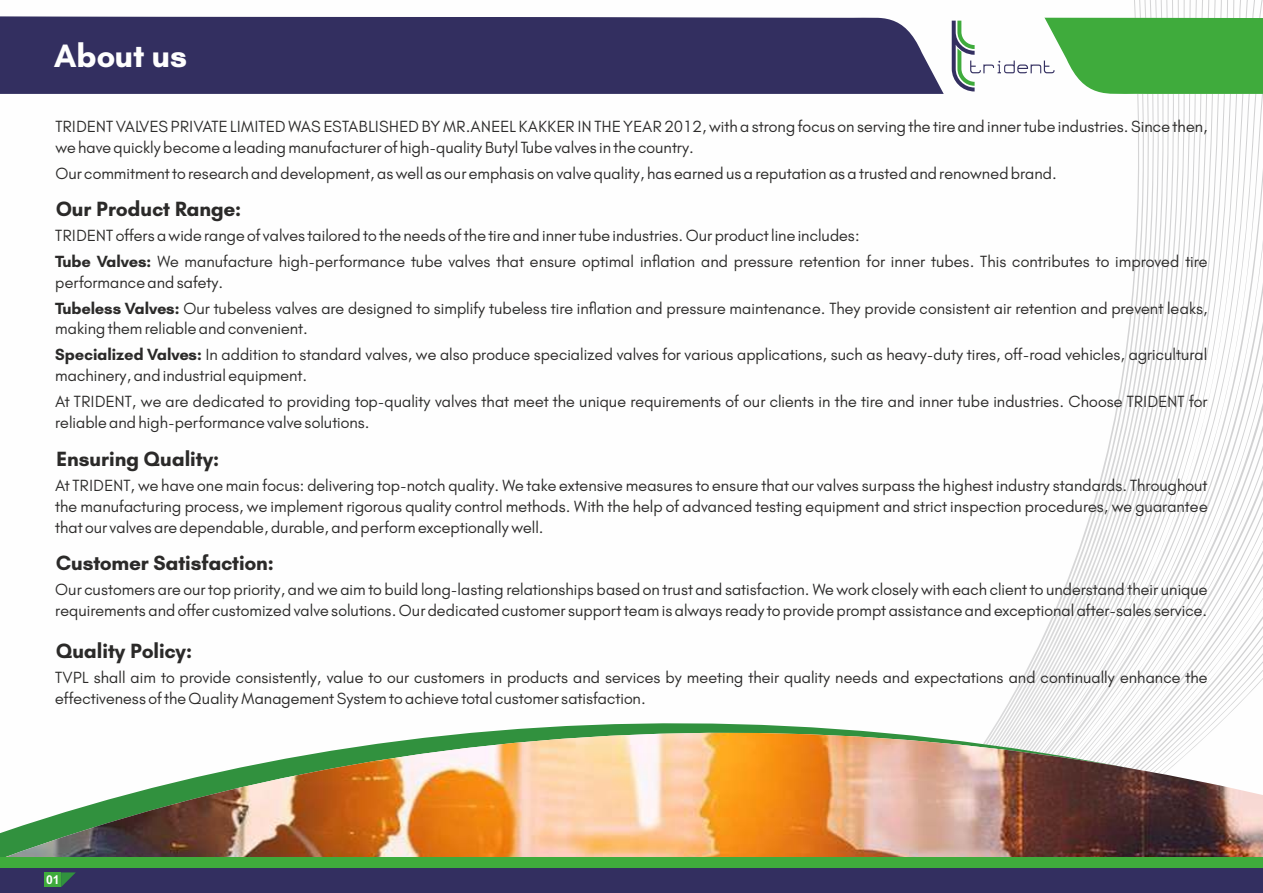
<style>
.page{position:relative;width:1263px;height:893px;background:#fff}
.page>*{position:absolute;margin:0;border:0;box-sizing:border-box;transform-origin:0 0}
.t1{font:700 33px "Glacial Indifference";color:#fefefe}
.t2{font:700 21px "Glacial Indifference";color:#2b2a29}
.t3{font:16.5px/20.5px "Glacial Indifference";color:#2b2a29}
.t4{font:700 12.15px "Arial";color:#fefefe}
.s1{font-weight:700}
</style>
<div class="page">
<svg style="left:1097px;top:94px;width:113px;height:396px"></svg>
<img style="left:0;top:511px;width:1263px;height:346px">
<div style="left:0;top:16px;width:688px;height:78px;background:#332f60"></div>
<svg style="left:688px;top:0;width:575px;height:94px"></svg>
<div style="left:0;top:857px;width:1263px;height:36px;background:#3fab3c"></div>
<div style="left:0;top:868px;width:1263px;height:25px;background:#332f60"></div>
<svg style="left:44px;top:872px;width:32px;height:15px"></svg>
<h1 class="t1" style="left:54px;top:43px;width:134px">About us</h1>
<p class="t3" style="left:55px;top:117px;width:1154px">TRIDENT VALVES PRIVATE LIMITED WAS ESTABLISHED BY MR.ANEEL KAKKER IN THE YEAR 2012, with a strong focus on serving the tire and inner tube industries. Since then, we have quickly become a leading manufacturer of high-quality Butyl Tube valves in the country.</p>
<p class="t3" style="left:55px;top:164px;width:1003px">Our commitment to research and development, as well as our emphasis on valve quality, has earned us a reputation as a trusted and renowned brand.</p>
<p class="t2" style="left:56px;top:200px;width:187px">Our Product Range:</p>
<p class="t3" style="left:55px;top:224px;width:1154px;line-height:26px">TRIDENT offers a wide range of valves tailored to the needs of the tire and inner tube industries. Our product line includes:<br><span class="s1">Tube Valves:</span> We manufacture high-performance tube valves that ensure optimal inflation and pressure retention for inner tubes. This contributes to improved tire</p>
<p class="t3" style="left:55px;top:271px;width:1154px;line-height:26px">performance and safety.<br><span class="s1">Tubeless Valves:</span> Our tubeless valves are designed to simplify tubeless tire inflation and pressure maintenance. They provide consistent air retention and prevent leaks,</p>
<p class="t3" style="left:55px;top:317px;width:1154px;line-height:26px">making them reliable and convenient.<br><span class="s1">Specialized Valves:</span> In addition to standard valves, we also produce specialized valves for various applications, such as heavy-duty tires, off-road vehicles, agricultural</p>
<p class="t3" style="left:55px;top:364px;width:1154px;line-height:26px">machinery, and industrial equipment.<br>At TRIDENT, we are dedicated to providing top-quality valves that meet the unique requirements of our clients in the tire and inner tube industries. Choose TRIDENT for</p>
<p class="t3" style="left:55px;top:413px;width:316px">reliable and high-performance valve solutions.</p>
<p class="t2" style="left:56px;top:450px;width:165px">Ensuring Quality:</p>
<p class="t3" style="left:55px;top:477px;width:1154px;text-align:justify">At TRIDENT, we have one main focus: delivering top-notch quality. We take extensive measures to ensure that our valves surpass the highest industry standards. Throughout the manufacturing process, we implement rigorous quality control methods. With the help of advanced testing equipment and strict inspection procedures, we guarantee that our valves are dependable, durable, and perform exceptionally well.</p>
<p class="t2" style="left:56px;top:555px;width:219px">Customer Satisfaction:</p>
<p class="t3" style="left:55px;top:581px;width:1154px">Our customers are our top priority, and we aim to build long-lasting relationships based on trust and satisfaction. We work closely with each client to understand their unique requirements and offer customized valve solutions. Our dedicated customer support team is always ready to provide prompt assistance and exceptional after-sales service.</p>
<p class="t2" style="left:56px;top:643px;width:138px">Quality Policy:</p>
<p class="t3" style="left:55px;top:669px;width:1154px">TVPL shall aim to provide consistently, value to our customers in products and services by meeting their quality needs and expectations and continually enhance the effectiveness of the Quality Management System to achieve total customer satisfaction.</p>
<p class="t4" style="left:46px;top:875px;width:15px">01</p>
</div>
